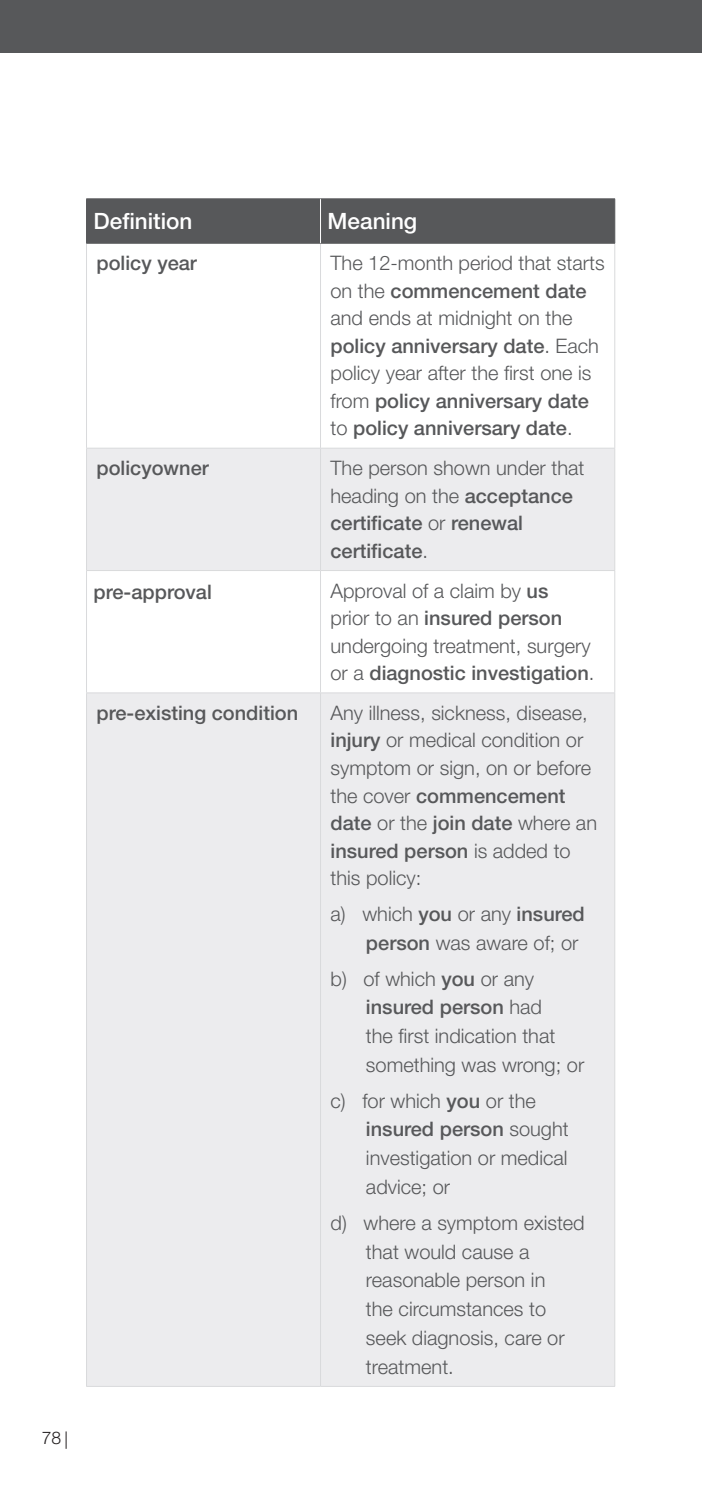
<style>
.page{position:relative;width:702px;height:1489px;background:#fff}
.page>*{position:absolute;margin:0;border:0;box-sizing:border-box;transform-origin:0 0}
.t1{font:500 22.5px "Helvetica Neue LT Pro";color:#fff}
.t2{font:300 20px/27.5px "Helvetica Neue LT Pro";color:#57585a}
.t3{font:500 20px/27.5px "Helvetica Neue LT Pro";color:#57585a}
.t4{font:300 17.5px "Helvetica Neue LT Pro";color:#231f20}
.s1{font-weight:500}
.s2{font-weight:300}
</style>
<div class="page">
<div style="left:0;top:0;width:702px;height:53px;background:#57585a"></div>
<svg style="left:66px;top:1431px;width:1px;height:17px"></svg>
<div style="left:87px;top:199px;width:527px;height:44px;background:#57585a"></div>
<svg style="left:87px;top:449px;width:527px;height:936px;background:#eeeef0"></svg>
<hr style="left:86px;top:243px;width:1px;height:205px;background:#d9dadc">
<hr style="left:320px;top:243px;width:1px;height:205px;background:#d9dadc">
<hr style="left:614px;top:243px;width:1px;height:205px;background:#d9dadc">
<hr style="left:86px;top:571px;width:1px;height:121px;background:#d9dadc">
<hr style="left:320px;top:571px;width:1px;height:121px;background:#d9dadc">
<hr style="left:614px;top:571px;width:1px;height:121px;background:#d9dadc">
<hr style="left:86px;top:448px;width:234px;height:1px;background:#d9dadc">
<hr style="left:86px;top:448px;width:1px;height:122px;background:#d9dadc">
<hr style="left:86px;top:570px;width:234px;height:1px;background:#d9dadc">
<hr style="left:320px;top:448px;width:295px;height:1px;background:#d9dadc">
<hr style="left:320px;top:448px;width:1px;height:122px;background:#d9dadc">
<hr style="left:614px;top:448px;width:1px;height:122px;background:#d9dadc">
<hr style="left:320px;top:570px;width:295px;height:1px;background:#d9dadc">
<hr style="left:86px;top:692px;width:234px;height:1px;background:#d9dadc">
<hr style="left:86px;top:693px;width:1px;height:692px;background:#d9dadc">
<hr style="left:86px;top:1385px;width:234px;height:1px;background:#d9dadc">
<hr style="left:320px;top:692px;width:295px;height:1px;background:#d9dadc">
<hr style="left:320px;top:693px;width:1px;height:692px;background:#d9dadc">
<hr style="left:614px;top:693px;width:1px;height:692px;background:#d9dadc">
<hr style="left:320px;top:1385px;width:295px;height:1px;background:#d9dadc">
<hr style="left:86px;top:198px;width:234px;height:1px;background:#57585a">
<hr style="left:86px;top:199px;width:1px;height:44px;background:#57585a">
<hr style="left:320px;top:198px;width:295px;height:1px;background:#57585a">
<hr style="left:614px;top:199px;width:1px;height:44px;background:#57585a">
<hr style="left:86px;top:243px;width:234px;height:1px;background:#57585a">
<hr style="left:320px;top:243px;width:295px;height:1px;background:#57585a">
<hr style="left:320px;top:199px;width:1px;height:44px;background:#fff">
<p class="t4" style="left:42px;top:1426px;width:21px">78</p>
<p class="t1" style="left:94px;top:207px;width:100px">Definition</p>
<p class="t1" style="left:327px;top:207px;width:91px">Meaning</p>
<p class="t3" style="left:96px;top:249px;width:102px">policy year</p>
<p class="t2" style="left:330px;top:249px;width:276px">The 12-month period that starts on the <span class="s1">commencement date </span>and ends at midnight on the <span class="s1">policy anniversary date</span>. Each policy year after the first one is from <span class="s1">policy anniversary date </span>to <span class="s1">policy anniversary date</span>.</p>
<p class="t3" style="left:96px;top:454px;width:114px">policyowner</p>
<p class="t3" style="left:330px;top:454px;width:255px"><span class="s2">The person shown under that heading on the</span> acceptance certificate <span class="s2">or</span> renewal certificate<span class="s2">.</span></p>
<p class="t3" style="left:94px;top:578px;width:120px">pre-approval</p>
<p class="t2" style="left:330px;top:576px;width:265px">Approval of a claim by <span class="s1">us<br></span>prior to an <span class="s1">insured person </span>undergoing treatment, surgery or a <span class="s1">diagnostic investigation</span>.</p>
<p class="t3" style="left:96px;top:698px;width:203px">pre-existing condition</p>
<p class="t2" style="left:330px;top:698px;width:268px">Any illness, sickness, disease, <span class="s1">injury</span> or medical condition or symptom or sign, on or before the cover <span class="s1">commencement date</span> or the <span class="s1">join date</span> where an <span class="s1">insured person</span> is added to this policy:</p>
<p class="t2" style="left:366px;top:899px;width:220px;line-height:28.8px;text-indent:-35px">a) which <span class="s1">you</span> or any <span class="s1">insured person</span> was aware of; or</p>
<p class="t2" style="left:366px;top:963px;width:220px;line-height:28.8px;text-indent:-35px">b) of which <span class="s1">you</span> or any <span class="s1">insured person</span> had<br>the first indication that something was wrong; or</p>
<p class="t2" style="left:366px;top:1085px;width:204px;line-height:28.8px;text-indent:-35px">c) for which <span class="s1">you</span> or the <span class="s1">insured person</span> sought investigation or medical advice; or</p>
<p class="t2" style="left:366px;top:1207px;width:220px;line-height:28.8px;text-indent:-35px">d) where a symptom existed that would cause a reasonable person in<br>the circumstances to seek diagnosis, care or treatment.</p>
</div>
